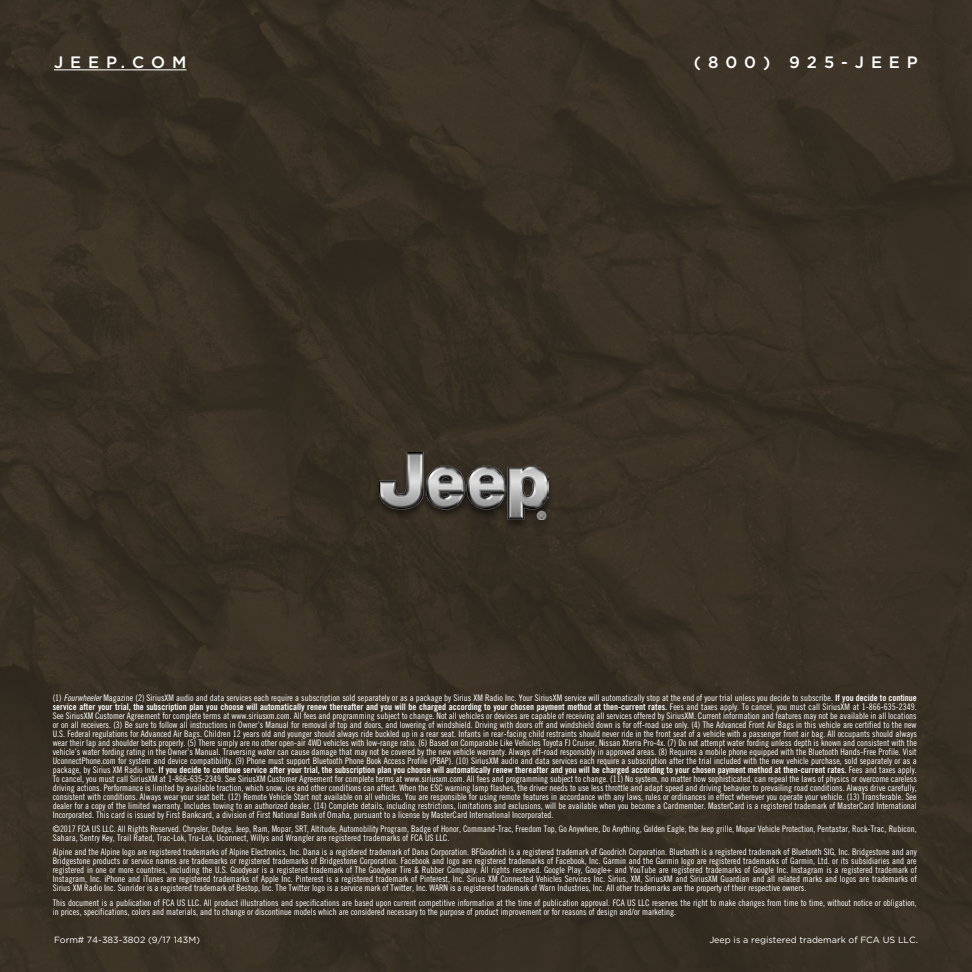
<style>
.page{position:relative;width:972px;height:972px;background:#393024}
.page>*{position:absolute;margin:0;border:0;box-sizing:border-box;transform-origin:0 0}
.t1{font:500 16.5px "Gotham HTF";letter-spacing:.42em;color:#fff}
.t2{font:9px/9px "Trade Gothic Cond Eighteen";color:#fff;text-align:justify}
.t3{font:9px "Trade Gothic Bold Cond Twenty";color:#fff}
.t4{font:9px "Gotham HTF";color:#fff}
.s1{font-family:"Trade Gothic Cond Eighteen Obl"}
.s2{font-family:"Trade Gothic Bold Cond Twenty"}
.s3{font-family:"Trade Gothic Cond Eighteen"}
</style>
<div class="page">
<div style="left:374px;top:452px;width:181px;height:79px;background:#372f23"></div>
<img style="left:380px;top:453px;width:169px;height:66px">
<hr style="left:54px;top:70px;width:133px;height:1px;background:#fff">
<h1 class="t1" style="left:54px;top:52px;width:134px">JEEP.COM</h1>
<h1 class="t1" style="left:694px;top:52px;width:226px">(800) 925-JEEP</h1>
<p class="t2" style="left:53px;top:693px;width:866px">(1) <span class="s1">Fourwheeler</span> Magazine (2) SiriusXM audio and data services each require a subscription sold separately or as a package by Sirius XM Radio Inc. Your SiriusXM service will automatically stop at the end of your trial unless you decide to subscribe. <span class="s2">If you decide to continue</span></p>
<p class="t3" style="left:53px;top:701px;width:866px">service after your trial, the subscription plan you choose will automatically renew thereafter and you will be charged according to your chosen payment method at then-current rates. <span class="s3">Fees and taxes apply. To cancel, you must call SiriusXM at 1-866-635-2349.</span></p>
<p class="t2" style="left:53px;top:711px;width:866px">See SiriusXM Customer Agreement for complete terms at www.siriusxm.com. All fees and programming subject to change. Not all vehicles or devices are capable of receiving all services offered by SiriusXM. Current information and features may not be available in all locations or on all receivers. (3) Be sure to follow all instructions in Owner’s Manual for removal of top and doors, and lowering of windshield. Driving with doors off and windshield down is for off-road use only. (4) The Advanced Front Air Bags in this vehicle are certified to the new U.S. Federal regulations for Advanced Air Bags. Children 12 years old and younger should always ride buckled up in a rear seat. Infants in rear-facing child restraints should never ride in the front seat of a vehicle with a passenger front air bag. All occupants should always wear their lap and shoulder belts properly. (5) There simply are no other open-air 4WD vehicles with low-range ratio. (6) Based on Comparable Like Vehicles Toyota FJ Cruiser, Nissan Xterra Pro-4x. (7) Do not attempt water fording unless depth is known and consistent with the vehicle’s water fording rating in the Owner’s Manual. Traversing water can cause damage that may not be covered by the new vehicle warranty. Always off-road responsibly in approved areas. (8) Requires a mobile phone equipped with the Bluetooth Hands-Free Profile. Visit UconnectPhone.com for system and device compatibility. (9) Phone must support Bluetooth Phone Book Access Profile (PBAP). (10) SiriusXM audio and data services each require a subscription after the trial included with the new vehicle purchase, sold separately or as a</p>
<p class="t3" style="left:53px;top:764px;width:866px"><span class="s3">package, by Sirius XM Radio Inc.</span> If you decide to continue service after your trial, the subscription plan you choose will automatically renew thereafter and you will be charged according to your chosen payment method at then-current rates. <span class="s3">Fees and taxes apply.</span></p>
<p class="t2" style="left:53px;top:774px;width:866px">To cancel, you must call SiriusXM at 1-866-635-2349. See SiriusXM Customer Agreement for complete terms at www.siriusxm.com. All fees and programming subject to change. (11) No system, no matter how sophisticated, can repeal the laws of physics or overcome careless driving actions. Performance is limited by available traction, which snow, ice and other conditions can affect. When the ESC warning lamp flashes, the driver needs to use less throttle and adapt speed and driving behavior to prevailing road conditions. Always drive carefully, consistent with conditions. Always wear your seat belt. (12) Remote Vehicle Start not available on all vehicles. You are responsible for using remote features in accordance with any laws, rules or ordinances in effect wherever you operate your vehicle. (13) Transferable. See dealer for a copy of the limited warranty. Includes towing to an authorized dealer. (14) Complete details, including restrictions, limitations and exclusions, will be available when you become a Cardmember. MasterCard is a registered trademark of MasterCard International Incorporated. This card is issued by First Bankcard, a division of First National Bank of Omaha, pursuant to a license by MasterCard International Incorporated.</p>
<p class="t2" style="left:53px;top:824px;width:866px">©2017 FCA US LLC. All Rights Reserved. Chrysler, Dodge, Jeep, Ram, Mopar, SRT, Altitude, Automobility Program, Badge of Honor, Command-Trac, Freedom Top, Go Anywhere, Do Anything, Golden Eagle, the Jeep grille, Mopar Vehicle Protection, Pentastar, Rock-Trac, Rubicon,<br>Sahara, Sentry Key, Trail Rated, Trac-Lok, Tru-Lok, Uconnect, Willys and Wrangler are registered trademarks of FCA US LLC.</p>
<p class="t2" style="left:53px;top:848px;width:866px">Alpine and the Alpine logo are registered trademarks of Alpine Electronics, Inc. Dana is a registered trademark of Dana Corporation. BFGoodrich is a registered trademark of Goodrich Corporation. Bluetooth is a registered trademark of Bluetooth SIG, Inc. Bridgestone and any Bridgestone products or service names are trademarks or registered trademarks of Bridgestone Corporation. Facebook and logo are registered trademarks of Facebook, Inc. Garmin and the Garmin logo are registered trademarks of Garmin, Ltd. or its subsidiaries and are registered in one or more countries, including the U.S. Goodyear is a registered trademark of The Goodyear Tire &amp; Rubber Company. All rights reserved. Google Play, Google+ and YouTube are registered trademarks of Google Inc. Instagram is a registered trademark of Instagram, Inc. iPhone and iTunes are registered trademarks of Apple Inc. Pinterest is a registered trademark of Pinterest, Inc. Sirius XM Connected Vehicles Services Inc. Sirius, XM, SiriusXM and SiriusXM Guardian and all related marks and logos are trademarks of Sirius XM Radio Inc. Sunrider is a registered trademark of Bestop, Inc. The Twitter logo is a service mark of Twitter, Inc. WARN is a registered trademark of Warn Industries, Inc. All other trademarks are the property of their respective owners.</p>
<p class="t2" style="left:53px;top:898px;width:866px">This document is a publication of FCA US LLC. All product illustrations and specifications are based upon current competitive information at the time of publication approval. FCA US LLC reserves the right to make changes from time to time, without notice or obligation, in prices, specifications, colors and materials, and to change or discontinue models which are considered necessary to the purpose of product improvement or for reasons of design and/or marketing.</p>
<p class="t4" style="left:54px;top:934px;width:148px">Form# 74-383-3802 (9/17 143M)</p>
<p class="t4" style="left:709px;top:934px;width:210px">Jeep is a registered trademark of FCA US LLC.</p>
</div>
